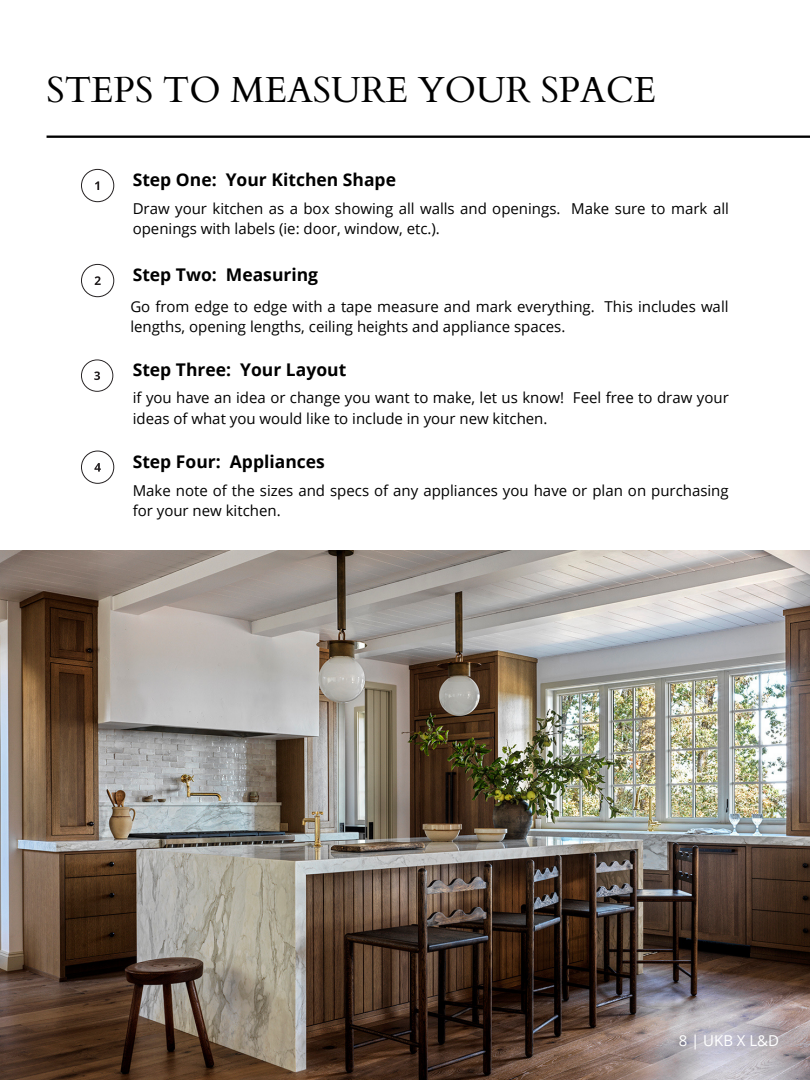
<style>
.page{position:relative;width:810px;height:1080px;background:#fff}
.page>*{position:absolute;margin:0;border:0;box-sizing:border-box;transform-origin:0 0}
.t1{font:36.25px "Cardo";color:#000}
.t2{font:700 17.5px "Open Sans";color:#000}
.t3{font:15px/20.6px "Open Sans";color:#000}
.t4{font:15px "Open Sans";color:#fff}
</style>
<div class="page">
<img style="left:0;top:550px;width:810px;height:530px">
<hr style="left:47px;top:136px;width:763px;height:2px;background:#000">
<svg style="left:81px;top:169px;width:33px;height:33px"></svg>
<svg style="left:81px;top:264px;width:33px;height:33px"></svg>
<svg style="left:81px;top:359px;width:32px;height:33px"></svg>
<svg style="left:81px;top:451px;width:33px;height:33px"></svg>
<h1 class="t1" style="left:47px;top:66px;width:611px">STEPS TO MEASURE YOUR SPACE</h1>
<p class="t2" style="left:133px;top:167px;width:265px">Step One: Your Kitchen Shape</p>
<p class="t3" style="left:133px;top:198px;width:598px">Draw your kitchen as a box showing all walls and openings. Make sure to mark all openings with labels (ie: door, window, etc.).</p>
<p class="t2" style="left:133px;top:262px;width:187px">Step Two: Measuring</p>
<p class="t3" style="left:130px;top:295px;width:600px">Go from edge to edge with a tape measure and mark everything. This includes wall lengths, opening lengths, ceiling heights and appliance spaces.</p>
<p class="t2" style="left:133px;top:358px;width:215px">Step Three: Your Layout</p>
<p class="t3" style="left:133px;top:387px;width:598px">if you have an idea or change you want to make, let us know! Feel free to draw your ideas of what you would like to include in your new kitchen.</p>
<p class="t2" style="left:133px;top:449px;width:194px">Step Four: Appliances</p>
<p class="t3" style="left:133px;top:479px;width:598px">Make note of the sizes and specs of any appliances you have or plan on purchasing for your new kitchen.</p>
<p class="t4" style="left:679px;top:1030px;width:102px">8 | UKB X L&amp;D</p>
</div>
